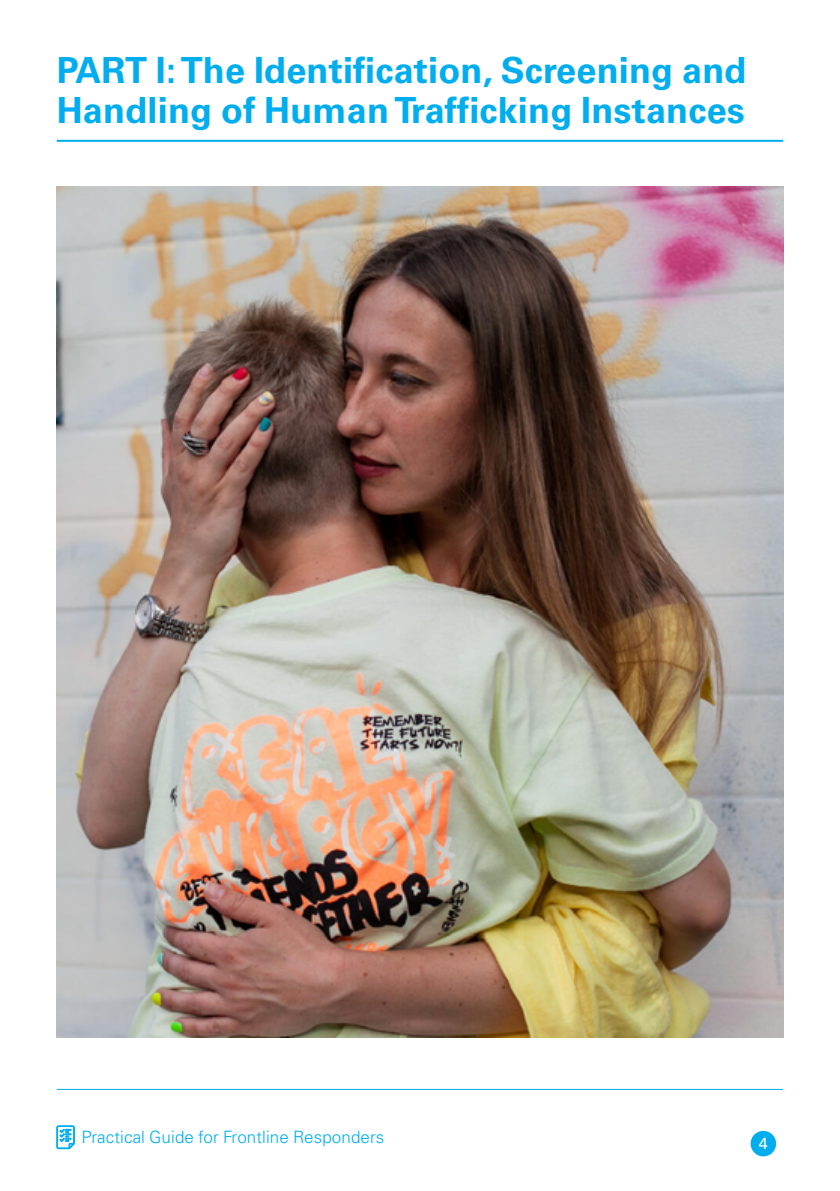
<style>
.page{position:relative;width:840px;height:1191px;background:#fff}
.page>*{position:absolute;margin:0;border:0;box-sizing:border-box;transform-origin:0 0}
.Mobile_CT_header{font:700 36px/40px "Univers LT Pro 65";letter-spacing:.005em;color:#00aeef}
.t1{font:300 17px "Univers LT Std";letter-spacing:.005em;color:#00aeef}
.t2{font:16px "Univers LT Std";color:#fff}
</style>
<div class="page">
<div style="left:750px;top:1130px;width:25px;height:26px;background:#00aeef;border-radius:50%"></div>
<hr style="left:57px;top:1089px;width:725px;height:1px;background:#00aeef">
<svg style="left:56px;top:1125px;width:19px;height:24px"></svg>
<img style="left:57px;top:186px;width:725px;height:851px">
<hr style="left:57px;top:140px;width:725px;height:2px;background:#00aeef">
<p class="Mobile_CT_header" style="left:57px;top:50px;width:691px">PART I: The Identification, Screening and<br>Handling of Human Trafficking Instances</p>
<p class="t1" style="left:81px;top:1126px;width:304px">Practical Guide for Frontline Responders</p>
<p class="t2" style="left:758px;top:1133px;width:10px">4</p>
</div>
